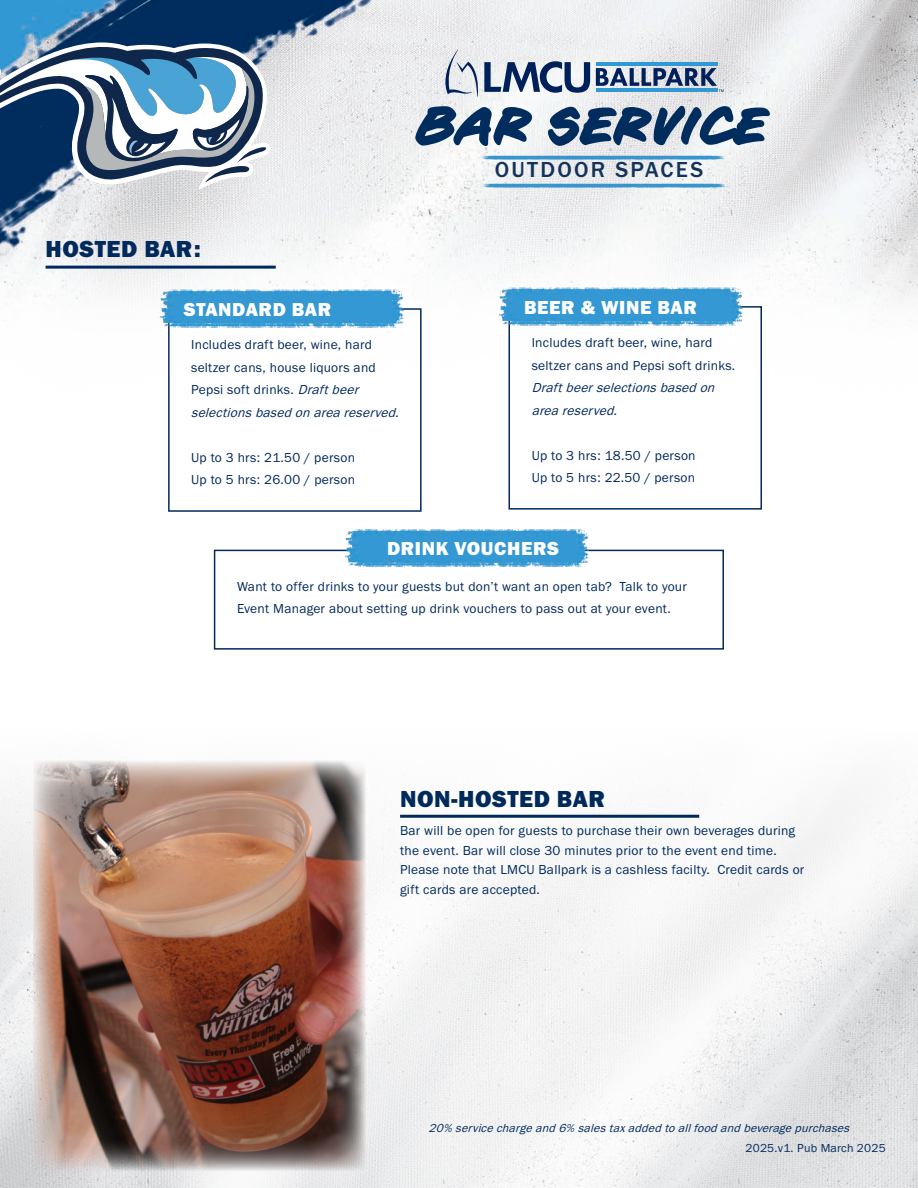
<style>
.page{position:relative;width:918px;height:1188px;background:#fff}
.page>*{position:absolute;margin:0;border:0;box-sizing:border-box;transform-origin:0 0}
.t1{font:italic 700 51px "CC Sign Language";letter-spacing:.01em;color:#002d5e}
.t2{font:24px "Franklin Gothic URW Hea";letter-spacing:.02em;color:#00295c}
.t3{font:500 22.5px "Franklin Gothic URW";letter-spacing:.1em;color:#13335a}
.t4{font:19.5px "Franklin Gothic URW Hea";letter-spacing:.03em;color:#fff}
.t5{font:13.5px/22.5px "Franklin Gothic URW Boo";letter-spacing:.02em;color:#00295c}
.t6{font:italic 12px "Franklin Gothic URW Boo";color:#00295c}
.t7{font:12px "Franklin Gothic URW Boo";letter-spacing:.02em;color:#00295c}
.s1{font-style:italic}
</style>
<div class="page">
<img style="left:0;top:0;width:918px;height:441px">
<img style="left:0;top:760px;width:918px;height:428px">
<div style="left:168px;top:308px;width:254px;height:204px;border:2px solid #00295c"></div>
<div style="left:509px;top:306px;width:253px;height:204px;border:2px solid #00295c"></div>
<hr style="left:46px;top:266px;width:230px;height:3px;background:#00295c">
<hr style="left:400px;top:815px;width:299px;height:3px;background:#00295c">
<img style="left:151px;top:287px;width:261px;height:43px">
<img style="left:490px;top:285px;width:261px;height:43px">
<img style="left:472px;top:151px;width:261px;height:12px">
<img style="left:474px;top:180px;width:261px;height:12px">
<svg style="left:0;top:42px;width:270px;height:148px"></svg>
<svg style="left:445px;top:50px;width:145px;height:47px"></svg>
<hr style="left:596px;top:62px;width:122px;height:4px;background:#3098d4">
<svg style="left:596px;top:68px;width:128px;height:24px;background:#7490b0"></svg>
<img style="left:33px;top:761px;width:333px;height:410px">
<div style="left:214px;top:550px;width:510px;height:100px;border:2px solid #00295c"></div>
<img style="left:337px;top:529px;width:261px;height:39px">
<p class="t1" style="left:415px;top:95px;width:352px">BAR SERVICE</p>
<p class="t2" style="left:46px;top:233px;width:157px">HOSTED BAR:</p>
<p class="t3" style="left:495px;top:156px;width:210px">OUTDOOR SPACES</p>
<p class="t4" style="left:184px;top:297px;width:149px">STANDARD BAR</p>
<p class="t4" style="left:524px;top:294px;width:174px">BEER &amp; WINE BAR</p>
<p class="t5" style="left:191px;top:333px;width:213px">Includes draft beer, wine, hard seltzer cans, house liquors and<br>Pepsi soft drinks. <span class="s1">Draftbeer selectionsbasedonareareserved.</span></p>
<p class="t5" style="left:191px;top:446px;width:165px">Up to 3 hrs: 21.50 / person</p>
<p class="t5" style="left:191px;top:468px;width:165px">Up to 5 hrs: 26.00 / person</p>
<p class="t5" style="left:532px;top:331px;width:205px">Includes draft beer, wine, hard seltzer cans and Pepsi soft drinks.<br><span class="s1">Draftbeerselectionsbasedon areareserved.</span></p>
<p class="t5" style="left:532px;top:444px;width:165px">Up to 3 hrs: 18.50 / person</p>
<p class="t5" style="left:532px;top:466px;width:165px">Up to 5 hrs: 22.50 / person</p>
<p class="t4" style="left:387px;top:536px;width:173px">DRINK VOUCHERS</p>
<p class="t5" style="left:237px;top:575px;width:451px">Want to offer drinks to your guests but don’t want an open tab? Talk to your<br>Event Manager about setting up drink vouchers to pass out at your event.</p>
<p class="t2" style="left:400px;top:784px;width:206px">NON-HOSTED BAR</p>
<p class="t5" style="left:400px;top:821px;width:406px;line-height:19.5px">Bar will be open for guests to purchase their own beverages during the event. Bar will close 30 minutes prior to the event end time.<br>Please note that LMCU Ballpark is a cashless facilty. Credit cards or gift cards are accepted.</p>
<p class="t6" style="left:429px;top:1120px;width:426px">20% servicechargeand6% salestaxaddedtoallfoodandbeveragepurchases</p>
<p class="t7" style="left:745px;top:1141px;width:142px">2025.v1. Pub March 2025</p>
</div>
